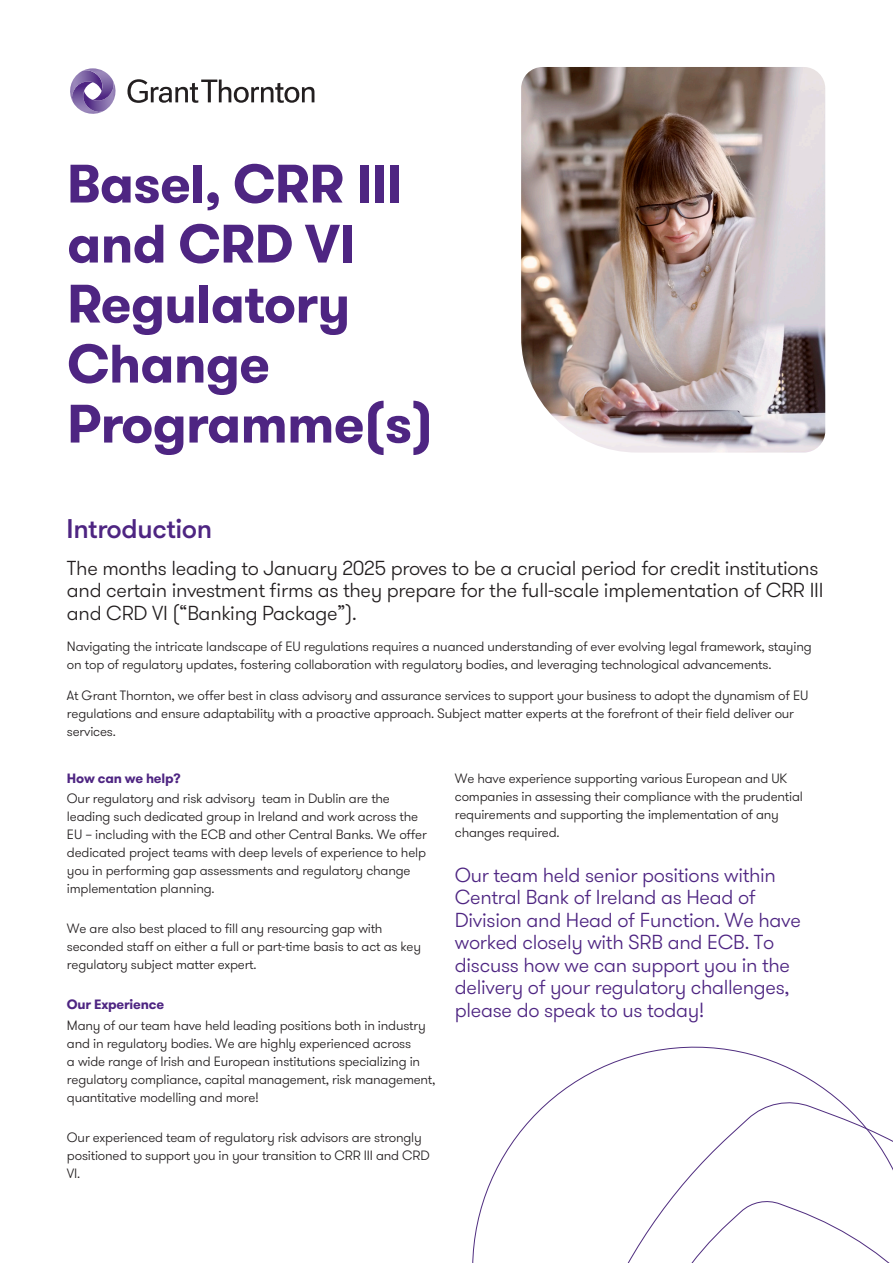
<style>
.page{position:relative;width:893px;height:1263px;background:#fff}
.page>*{position:absolute;margin:0;border:0;box-sizing:border-box;transform-origin:0 0}
._01_Headline_one_36pt{font:700 54px/60px "GT Walsheim Pro";letter-spacing:-.015em;color:#4e2582}
._02_Heading_two{font:500 27px "GT Walsheim Pro";letter-spacing:-.015em;color:#4e2582}
.Bullet_list{font:300 20.25px/22.5px "GT Walsheim Pro";letter-spacing:-.015em;color:#4e2582}
._03_Heading_three_Light{font:300 20.25px/22.5px "GT Walsheim Pro";letter-spacing:-.015em;color:#231f20}
.Bullet_list-2{font:300 13.5px/18px "GT Walsheim Pro";letter-spacing:-.015em;color:#231f20}
._21_Body_text{font:300 13.5px/18px "GT Walsheim Pro";letter-spacing:-.015em;color:#231f20}
.Bullet_list-3{font:700 13.5px "GT Walsheim Pro";letter-spacing:-.015em;color:#4e2582}
</style>
<div class="page">
<img style="left:521px;top:67px;width:304px;height:386px">
<svg style="left:127px;top:79px;width:187px;height:24px"></svg>
<svg style="left:70px;top:68px;width:46px;height:46px"></svg>
<svg style="left:472px;top:1046px;width:365px;height:217px"></svg>
<svg style="left:575px;top:1098px;width:318px;height:165px"></svg>
<svg style="left:633px;top:1199px;width:260px;height:64px"></svg>
<p class="_01_Headline_one_36pt" style="left:67px;top:154px;width:367px">Basel, CRR III and CRD VI<br>Regulatory<br>Change<br>Programme(s)</p>
<p class="_02_Heading_two" style="left:67px;top:511px;width:147px">Introduction</p>
<p class="_03_Heading_three_Light" style="left:67px;top:557px;width:758px">The months leading to January 2025 proves to be a crucial period for credit institutions and certain investment firms as they prepare for the full-scale implementation of CRR III and CRD VI (“Banking Package”).</p>
<p class="_21_Body_text" style="left:67px;top:638px;width:746px">Navigating the intricate landscape of EU regulations requires a nuanced understanding of ever evolving legal framework, staying on top of regulatory updates, fostering collaboration with regulatory bodies, and leveraging technological advancements.</p>
<p class="_21_Body_text" style="left:67px;top:686px;width:743px">At Grant Thornton, we offer best in class advisory and assurance services to support your business to adopt the dynamism of EU regulations and ensure adaptability with a proactive approach. Subject matter experts at the forefront of their field deliver our services.</p>
<p class="Bullet_list-3" style="left:67px;top:769px;width:115px">How can we help?</p>
<p class="Bullet_list-2" style="left:67px;top:789px;width:361px">Our regulatory and risk advisory team in Dublin are the leading such dedicated group in Ireland and work across the EU – including with the ECB and other Central Banks. We offer dedicated project teams with deep levels of experience to help you in performing gap assessments and regulatory change implementation planning.</p>
<p class="Bullet_list-2" style="left:67px;top:920px;width:356px">We are also best placed to fill any resourcing gap with seconded staff on either a full or part-time basis to act as key regulatory subject matter expert.</p>
<p class="Bullet_list-3" style="left:67px;top:996px;width:99px">Our Experience</p>
<p class="Bullet_list-2" style="left:67px;top:1016px;width:370px">Many of our team have held leading positions both in industry and in regulatory bodies. We are highly experienced across<br>a wide range of Irish and European institutions specializing in regulatory compliance, capital management, risk management, quantitative modelling and more!</p>
<p class="Bullet_list-2" style="left:67px;top:1128px;width:364px">Our experienced team of regulatory risk advisors are strongly positioned to support you in your transition to CRR III and CRD<br>VI.</p>
<p class="Bullet_list-2" style="left:455px;top:769px;width:350px">We have experience supporting various European and UK companies in assessing their compliance with the prudential requirements and supporting the implementation of any changes required.</p>
<p class="Bullet_list" style="left:455px;top:864px;width:348px">Our team held senior positions within Central Bank of Ireland as Head of Division and Head of Function. We have worked closely with SRB and ECB. To discuss how we can support you in the delivery of your regulatory challenges, please do speak to us today!</p>
</div>
